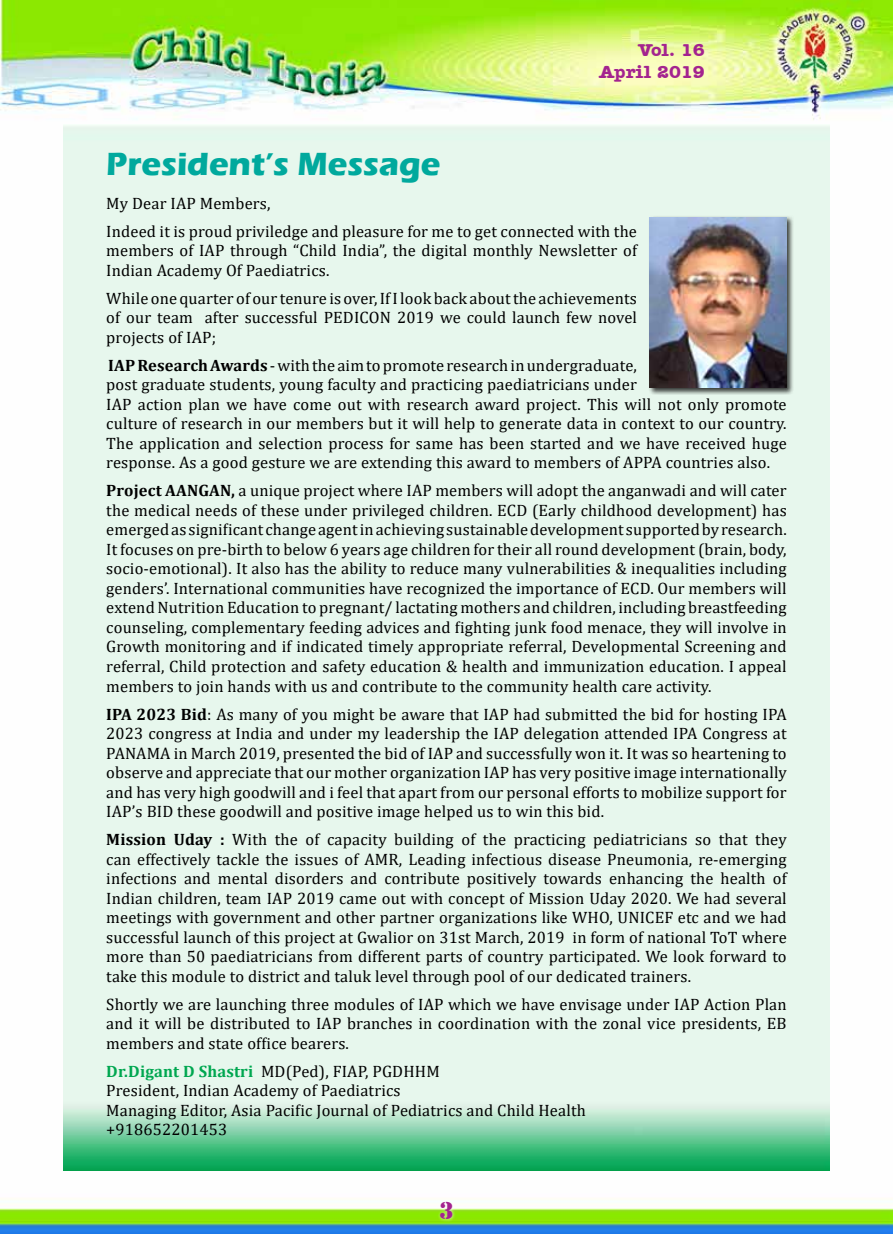
<style>
.page{position:relative;width:893px;height:1234px;background:#fff}
.page>*{position:absolute;margin:0;border:0;box-sizing:border-box;transform-origin:0 0}
.t1{font:700 33px "Eras ITC";color:#00a99d}
.t2{font:25.5px "Army";color:#a3238f}
.t3{font:700 18px/21.6px "Amer Typewriter IT Cby BT";color:#a3238f}
.t4{font:16.5px/19.5px "Cambria";letter-spacing:.01em;color:#000;text-align:justify}
.s1{font-weight:700}
.s2{font-weight:700;color:#00a750}
</style>
<div class="page">
<img style="left:0;top:0;width:893px;height:1233px">
<div style="left:437px;top:1198px;width:19px;height:23px;background:#fff;opacity:.75"></div>
<div style="left:64px;top:125px;width:765px;height:1044px;background:#e7f7ed"></div>
<div style="left:648px;top:215px;width:146px;height:180px;background:#000;opacity:.75"></div>
<img style="left:650px;top:217px;width:136px;height:171px">
<p class="t3" style="left:570px;top:39px;width:137px;text-indent:81px">Vol. 1<br>January</p>
<p class="t3" style="left:599px;top:39px;width:107px;text-align:right">Vol. 16<br>April 2019</p>
<p class="t3" style="left:693px;top:60px;width:13px">8</p>
<h1 class="t1" style="left:106px;top:145px;width:336px">President’s message</h1>
<p class="t4" style="left:106px;top:189px;width:532px;line-height:28px">My Dear IAP Members,<br>Indeed it is proud priviledge and pleasure for me to get connected with the</p>
<p class="t4" style="left:106px;top:240px;width:532px">members of IAP through “Child India”, the digital monthly newsletter of<br>Indian Academy Of Paediatrics.</p>
<p class="t4" style="left:106px;top:288px;width:532px">While one quarter of our tenure is over, If I look back about the achievements of our team after successful PEDICON 2019 we could launch few novel projects of IAP;</p>
<p class="t4" style="left:106px;top:355px;width:682px;text-align:left"><span class="s1">IAP Research Awards</span> - with the aim to promote research in undergraduate,<br>post graduate students, young faculty and practicing paediatricians under<br>IAP action plan we have come out with research award project. This will not only promote culture of research in our members but it will help to generate data in context to our country.<br>The application and selection process for same has been started and we have received huge response. As a good gesture we are extending this award to members of APPA countries also.</p>
<p class="t4" style="left:106px;top:481px;width:682px"><span class="s1">Project AANGAN,</span> a unique project where IAP members will adopt the anganwadi and will cater the medical needs of these under privileged children. ECD (Early childhood development) has emerged as significant change agent in achieving sustainable development supported by research.<br>It focuses on pre-birth to below 6 years age children for their all round development (brain, body, socio-emotional). It also has the ability to reduce many vulnerabilities &amp; inequalities including genders’. International communities have recognized the importance of ECD. Our members will extend Nutrition Education to pregnant/ lactating mothers and children, including breastfeeding counseling, complementary feeding advices and fighting junk food menace, they will involve in Growth monitoring and if indicated timely appropriate referral, Developmental Screening and referral, Child protection and safety education &amp; health and immunization education. I appeal members to join hands with us and contribute to the community health care activity.</p>
<p class="t4" style="left:106px;top:704px;width:682px"><span class="s1">IPA 2023 Bid</span>: As many of you might be aware that IAP had submitted the bid for hosting IPA 2023 congress at India and under my leadership the IAP delegation attended IPA Congress at PANAMA in March 2019, presented the bid of IAP and successfully won it. It was so heartening to observe and appreciate that our mother organization IAP has very positive image internationally and has very high goodwill and i feel that apart from our personal efforts to mobilize support for IAP’s BID these goodwill and positive image helped us to win this bid.</p>
<p class="t4" style="left:106px;top:829px;width:682px"><span class="s1">Mission Uday :</span> With the of capacity building of the practicing pediatricians so that they can effectively tackle the issues of AMR, Leading infectious disease Pneumonia, re-emerging infections and mental disorders and contribute positively towards enhancing the health of Indian children, team IAP 2019 came out with concept of Mission Uday 2020. We had several meetings with government and other partner organizations like WHO, UNICEF etc and we had successful launch of this project at Gwalior on 31st March, 2019 in form of national ToT where more than 50 paediatricians from different parts of country participated. We look forward to take this module to district and taluk level through pool of our dedicated trainers.</p>
<p class="t4" style="left:106px;top:994px;width:682px">Shortly we are launching three modules of IAP which we have envisage under IAP Action Plan and it will be distributed to IAP branches in coordination with the zonal vice presidents, EB members and state office bearers.</p>
<p class="t4" style="left:106px;top:1061px;width:481px;text-align:left"><span class="s2">Dr.Digant D Shastri</span> MD(Ped), FIAP, PGDHHM<br>President, Indian Academy of Paediatrics<br>Managing Editor, Asia Pacific Journal of Pediatrics and Child Health +918652201453</p>
<h2 class="t2" style="left:439px;top:1195px;width:16px">3</h2>
</div>
